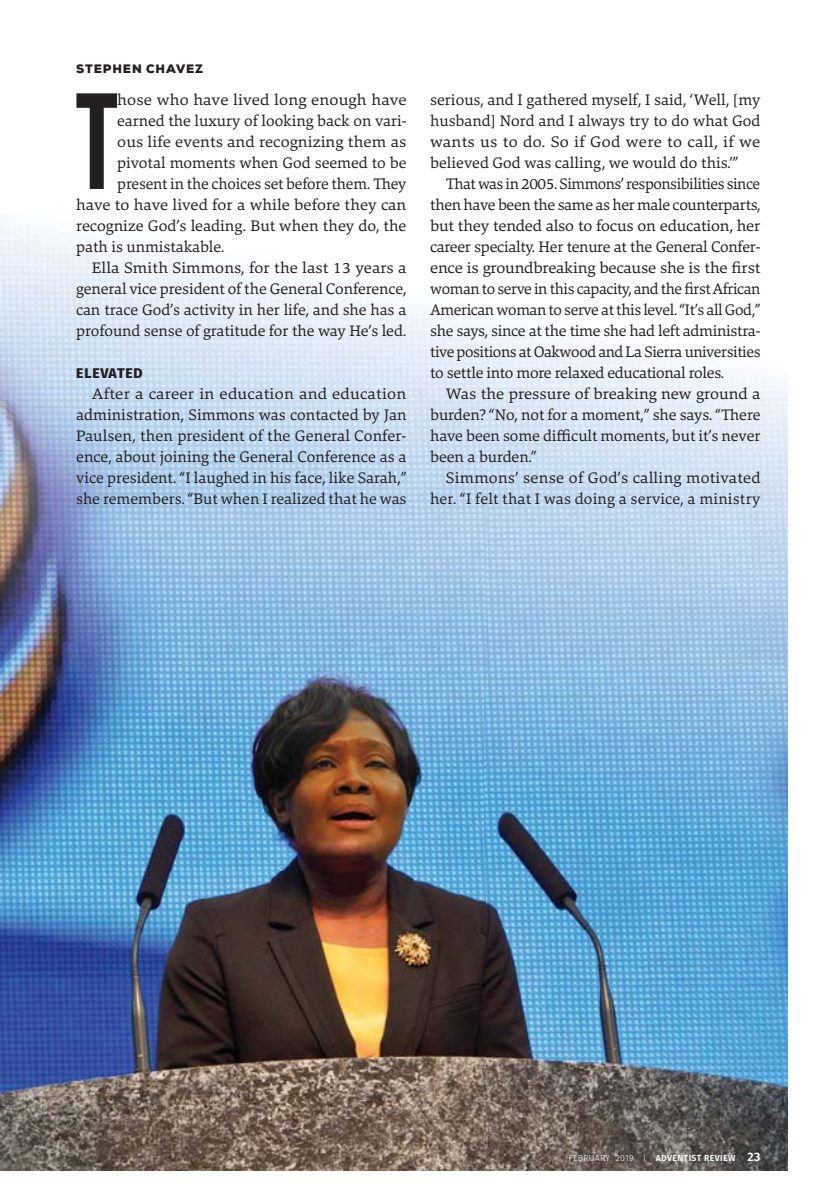
<style>
.page{position:relative;width:819px;height:1197px;background:#fff}
.page>*{position:absolute;margin:0;border:0;box-sizing:border-box;transform-origin:0 0}
.t1{font:130.03px "League Gothic";color:#231f20}
.t2{font:15.75px/21px "Danton";color:#231f20;text-align:justify}
.t3{font:15.75px/21px "Danton";color:#231f20;text-align:justify;scale:1.05 1}
.t4{font:15.75px/21px "Danton";color:#231f20;text-align:justify;scale:1.04 1}
.t5{font:800 14px "Fira Sans";letter-spacing:.055em;color:#231f20}
.t6{font:900 12.25px "Nexa";letter-spacing:.07em;color:#231f20}
.t7{font:600 8.75px "Fira Sans";letter-spacing:.04em;color:#fff}
.s1{font-weight:300}
.s2{font-size:12.25px}
</style>
<div class="page">
<img style="left:0;top:224px;width:787px;height:946px">
<p class="t6" style="left:76px;top:62px;width:128px">STEPHEN CHAVEZ</p>
<h1 class="t1" style="left:76px;top:96px;width:43px">T</h1>
<p class="t3" style="left:117px;top:91px;width:277px">hose who have lived long enough have</p>
<p class="t2" style="left:117px;top:112px;width:291px">earned the luxury of looking back on vari-</p>
<p class="t4" style="left:117px;top:133px;width:279px">ous life events and recognizing them as</p>
<p class="t2" style="left:117px;top:154px;width:291px">pivotal moments when God seemed to be</p>
<p class="t2" style="left:117px;top:175px;width:291px">present in the choices set before them. They</p>
<p class="t4" style="left:76px;top:196px;width:319px">have to have lived for a while before they can</p>
<p class="t2" style="left:76px;top:217px;width:332px">recognize God’s leading. But when they do, the</p>
<p class="t2" style="left:76px;top:238px;width:150px">path is unmistakable.</p>
<p class="t4" style="left:92px;top:259px;width:304px">Ella Smith Simmons, for the last 13 years a</p>
<p class="t2" style="left:76px;top:280px;width:332px">general vice president of the General Conference,</p>
<p class="t2" style="left:76px;top:301px;width:332px">can trace God’s activity in her life, and she has a</p>
<p class="t2" style="left:76px;top:322px;width:332px">profound sense of gratitude for the way He’s led.</p>
<p class="t5" style="left:76px;top:368px;width:68px">ELEVATED</p>
<p class="t3" style="left:76px;top:385px;width:316px;text-indent:16px">After a career in education and education administration, Simmons was contacted by Jan Paulsen, then president of the General Confer&shy;ence, about joining the General Conference as a vice president. “I laughed in his face, like Sarah,” she remembers. “But when I realized that he was</p>
<p class="t2" style="left:430px;top:91px;width:332px">serious, and I gathered myself, I said, ‘Well, [my husband] Nord and I always try to do what God wants us to do. So if God were to call, if we believed God was calling, we would do this.’”</p>
<p class="t2" style="left:430px;top:175px;width:332px;text-indent:16px">That was in 2005. Simmons’ responsibilities since then have been the same as her male counterparts, but they tended also to focus on education, her career specialty. Her tenure at the General Confer&shy;ence is groundbreaking because she is the first woman to serve in this capacity, and the first African American woman to serve at this level. “It’s all God,” she says, since at the time she had left administra&shy;tive positions at Oakwood and La Sierra universities to settle into more relaxed educational roles.</p>
<p class="t4" style="left:430px;top:385px;width:319px;text-indent:16px">Was the pressure of breaking new ground a burden? “No, not for a moment,” she says. “There have been some difficult moments, but it’s never been a burden.”</p>
<p class="t2" style="left:430px;top:469px;width:332px;text-align:right">Simmons’ sense of God’s calling motivated her. “I felt that I was doing a service, a ministry</p>
<p class="t7" style="left:568px;top:1154px;width:194px"><span class="s1">FEBRUARY 2019 |</span> ADVENTIST REVIEW <span class="s2">23</span></p>
</div>
